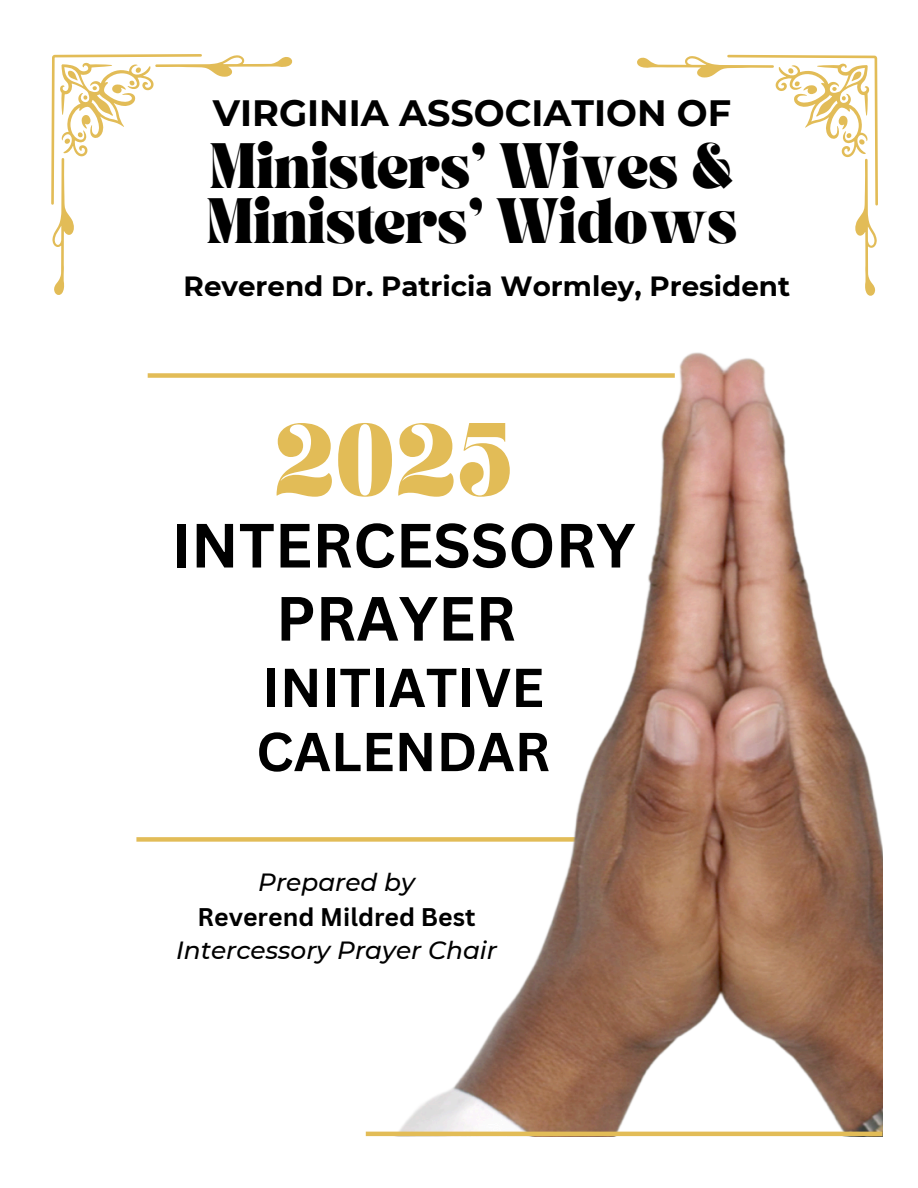
<style>
.page{position:relative;width:918px;height:1188px;background:#fff}
.page>*{position:absolute;margin:0;border:0;box-sizing:border-box;transform-origin:0 0}
.t1{font:700 62.55px "TANASHFORD";color:#e2bc57}
.t2{font:700 61.05px/73.2px "Canva Sans";color:#000;text-align:center}
.t3{font:700 53.55px/64.2px "Canva Sans";color:#000}
.t4{font:700 39.3px/55.1px "TANASHFORD";color:#000}
.t5{font:700 36.6px "Montserrat";color:#000}
.t6{font:700 27.75px "Montserrat";color:#000}
.t7{font:italic 500 24.9px "Montserrat";color:#000}
.t8{font:700 24.9px "Canva Sans";color:#000}
</style>
<div class="page">
<div style="left:148px;top:373px;width:527px;height:5px;background:#e2bc57"></div>
<div style="left:136px;top:837px;width:469px;height:5px;background:#e2bc57"></div>
<img style="left:366px;top:352px;width:516px;height:780px">
<svg style="left:637px;top:55px;width:241px;height:241px"></svg>
<svg style="left:51px;top:54px;width:242px;height:241px"></svg>
<hr style="left:366px;top:1132px;width:516px;height:4px;background:#e2bc57">
<p class="t5" style="left:213px;top:90px;width:520px">VIRGINIA ASSOCIATION OF</p>
<p class="t4" style="left:206px;top:144px;width:533px">Ministers’ Wives &amp;<br>Ministers’ Widows</p>
<h1 class="t6" style="left:184px;top:269px;width:608px">Reverend Dr. Patricia Wormley, President</h1>
<p class="t1" style="left:273px;top:421px;width:241px">2025</p>
<p class="t2" style="left:171px;top:507px;width:466px">INTERCESSORY<br>PRAYER</p>
<p class="t3" style="left:256px;top:654px;width:296px">INITIATIVE<br>CALENDAR</p>
<h2 class="t7" style="left:258px;top:867px;width:158px">Prepared by</h2>
<h3 class="t8" style="left:198px;top:900px;width:279px">Reverend Mildred Best</h3>
<h4 class="t7" style="left:176px;top:935px;width:322px">Intercessory Prayer Chair</h4>
</div>
